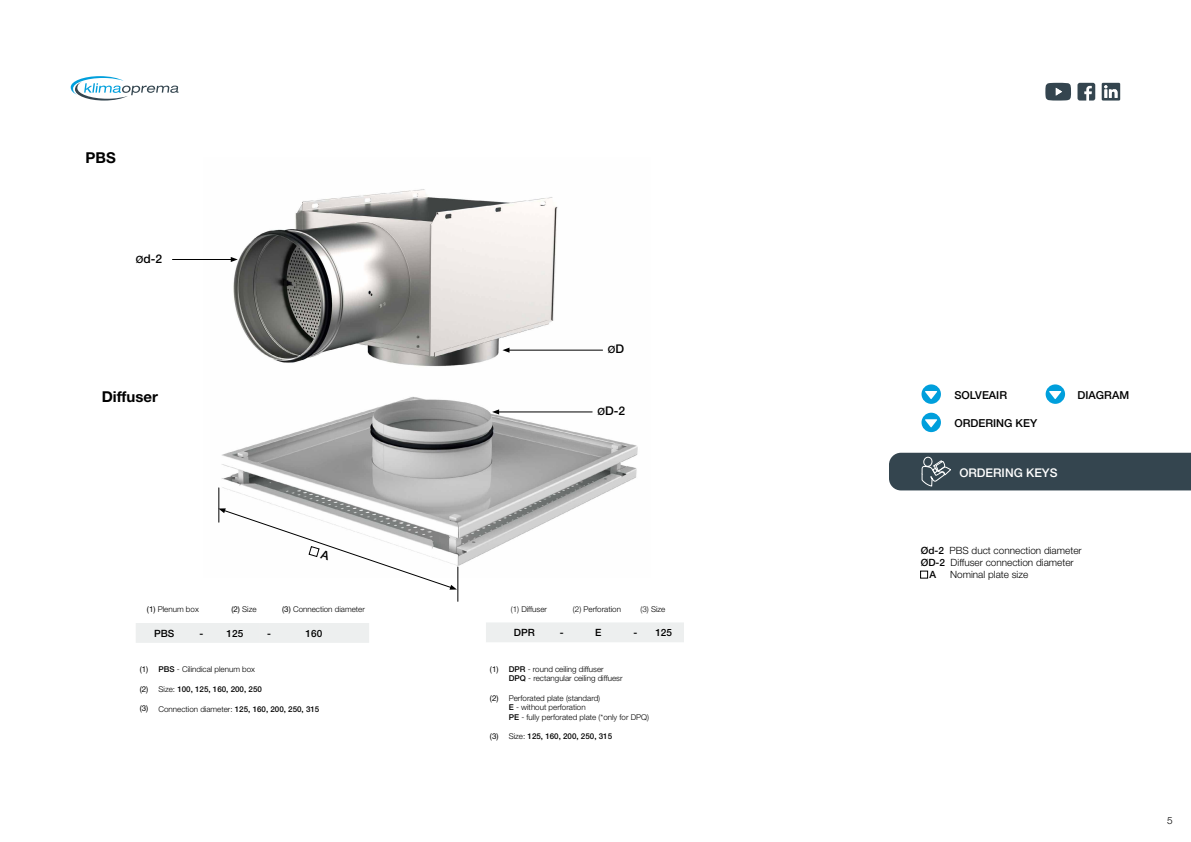
<style>
.page{position:relative;width:1191px;height:842px;background:#fff}
.page>*{position:absolute;margin:0;border:0;box-sizing:border-box;transform-origin:0 0}
.t1{font:700 15px "Helvetica Neue LT Pro";color:#000}
.t2{font:500 12px "Helvetica Neue LT Pro";color:#fff}
.t3{font:500 12px "Helvetica Neue LT Pro";color:#000}
.t4{font:500 11px "Helvetica Neue LT Pro";color:#000}
.t5{font:300 10px "Helvetica Neue LT Pro";color:#000}
.t6{font:500 10px "Helvetica Neue LT Pro";color:#000}
.t7{font:300 8px/9.6px "Helvetica Neue LT Pro";color:#000}
.t8{font:500 8px "Helvetica Neue LT Pro";color:#000}
.t9{font:8px "Helvetica Neue LT Pro";color:#000}
.s1{font-size:10px}
.s2{font-weight:400}
.s3{font-weight:500}
.s4{font-weight:300}
.s5{font-size:12px}
</style>
<div class="page">
<svg style="left:71px;top:76px;width:108px;height:25px"></svg>
<svg style="left:1077px;top:83px;width:18px;height:18px"></svg>
<svg style="left:1101px;top:83px;width:19px;height:18px"></svg>
<svg style="left:1045px;top:83px;width:26px;height:18px"></svg>
<svg style="left:921px;top:413px;width:20px;height:19px"></svg>
<svg style="left:921px;top:384px;width:20px;height:20px"></svg>
<svg style="left:1045px;top:384px;width:20px;height:20px"></svg>
<div style="left:486px;top:622px;width:198px;height:20px;background:#edefef"></div>
<svg style="left:889px;top:452px;width:302px;height:39px;background:#3e4f58"></svg>
<div style="left:136px;top:623px;width:233px;height:20px;background:#edefef"></div>
<img style="left:218px;top:189px;width:420px;height:389px">
<hr style="left:172px;top:259px;width:60px;height:1px;background:#000">
<svg style="left:231px;top:257px;width:7px;height:5px"></svg>
<hr style="left:218px;top:488px;width:1px;height:34px;background:#000">
<hr style="left:457px;top:567px;width:1px;height:34px;background:#000">
<div style="left:920px;top:571px;width:8px;height:8px;border:1px solid #000"></div>
<hr style="left:497px;top:411px;width:95px;height:1px;background:#000">
<svg style="left:492px;top:409px;width:7px;height:5px"></svg>
<hr style="left:508px;top:350px;width:94px;height:1px;background:#000">
<svg style="left:502px;top:348px;width:7px;height:5px"></svg>
<svg style="left:218px;top:508px;width:239px;height:82px"></svg>
<h1 class="t1" style="left:86px;top:148px;width:32px">PBS</h1>
<h2 class="t3" style="left:136px;top:252px;width:28px"><span class="s1">Ø</span>d-2</h2>
<h1 class="t1" style="left:102px;top:387px;width:58px">Diffuser</h1>
<p class="t7" style="left:147px;top:604px;width:53px"><span class="s2">(1)</span> Plenum box</p>
<p class="t7" style="left:231px;top:604px;width:27px"><span class="s2">(2)</span> Size</p>
<p class="t7" style="left:282px;top:604px;width:84px"><span class="s2">(3)</span> Connection diameter</p>
<p class="t6" style="left:154px;top:627px;width:22px">PBS</p>
<p class="t6" style="left:199px;top:627px;width:45px">- 125</p>
<p class="t6" style="left:267px;top:627px;width:5px">-</p>
<p class="t6" style="left:305px;top:627px;width:18px">160</p>
<p class="t9" style="left:140px;top:665px;width:10px">(1)</p>
<p class="t9" style="left:140px;top:684px;width:10px">(2)</p>
<p class="t9" style="left:140px;top:703px;width:10px">(3)</p>
<p class="t7" style="left:158px;top:665px;width:98px"><span class="s3">PBS</span> - Cilindical plenum box</p>
<p class="t8" style="left:158px;top:684px;width:105px"><span class="s4">Size:</span> 100, 125, 160, 200, 250</p>
<p class="t7" style="left:158px;top:704px;width:162px">Connection diameter: <span class="s3">125, 160, 200, 250, 315</span></p>
<p class="t6" style="left:608px;top:343px;width:18px">Ø<span class="s5">D</span></p>
<h2 class="t3" style="left:597px;top:403px;width:29px"><span class="s1">Ø</span>D-2</h2>
<p class="t7" style="left:511px;top:604px;width:38px">(1) Diffuser</p>
<p class="t7" style="left:573px;top:604px;width:50px">(2) Perforation</p>
<p class="t7" style="left:640px;top:604px;width:26px">(3) Size</p>
<p class="t6" style="left:514px;top:626px;width:22px">DPR</p>
<p class="t6" style="left:560px;top:626px;width:5px">-</p>
<p class="t6" style="left:595px;top:626px;width:8px">E</p>
<p class="t6" style="left:633px;top:626px;width:40px">- 125</p>
<p class="t9" style="left:490px;top:664px;width:10px">(1)</p>
<p class="t9" style="left:490px;top:693px;width:10px">(2)</p>
<p class="t9" style="left:490px;top:731px;width:10px">(3)</p>
<p class="t7" style="left:509px;top:664px;width:115px"><span class="s3">DPR</span> - round ceiling diffuser<br><span class="s3">DPQ</span> - rectangular ceiling diffuesr</p>
<p class="t7" style="left:509px;top:693px;width:142px">Perforated plate (standard)<br><span class="s3">E</span> - without perforation<br><span class="s3">PE</span> - fully perforated plate (*only for DPQ)</p>
<p class="t8" style="left:509px;top:731px;width:105px"><span class="s4">Size:</span> 125, 160, 200, 250, 315</p>
<h3 class="t4" style="left:954px;top:388px;width:54px">SOLVEAIR</h3>
<h3 class="t4" style="left:1077px;top:388px;width:53px">DIAGRAM</h3>
<h3 class="t4" style="left:954px;top:416px;width:84px">ORDERING KEY</h3>
<h2 class="t2" style="left:959px;top:465px;width:100px">ORDERING KEYS</h2>
<p class="t5" style="left:920px;top:544px;width:162px"><span class="s3">Ød-2</span> PBS duct connection diameter</p>
<p class="t5" style="left:920px;top:556px;width:154px"><span class="s3">ØD-2</span> Diffuser connection diameter</p>
<p class="t6" style="left:929px;top:568px;width:8px">A</p>
<p class="t5" style="left:950px;top:568px;width:80px">Nominal plate size</p>
<p class="t5" style="left:1167px;top:814px;width:7px">5</p>
</div>
